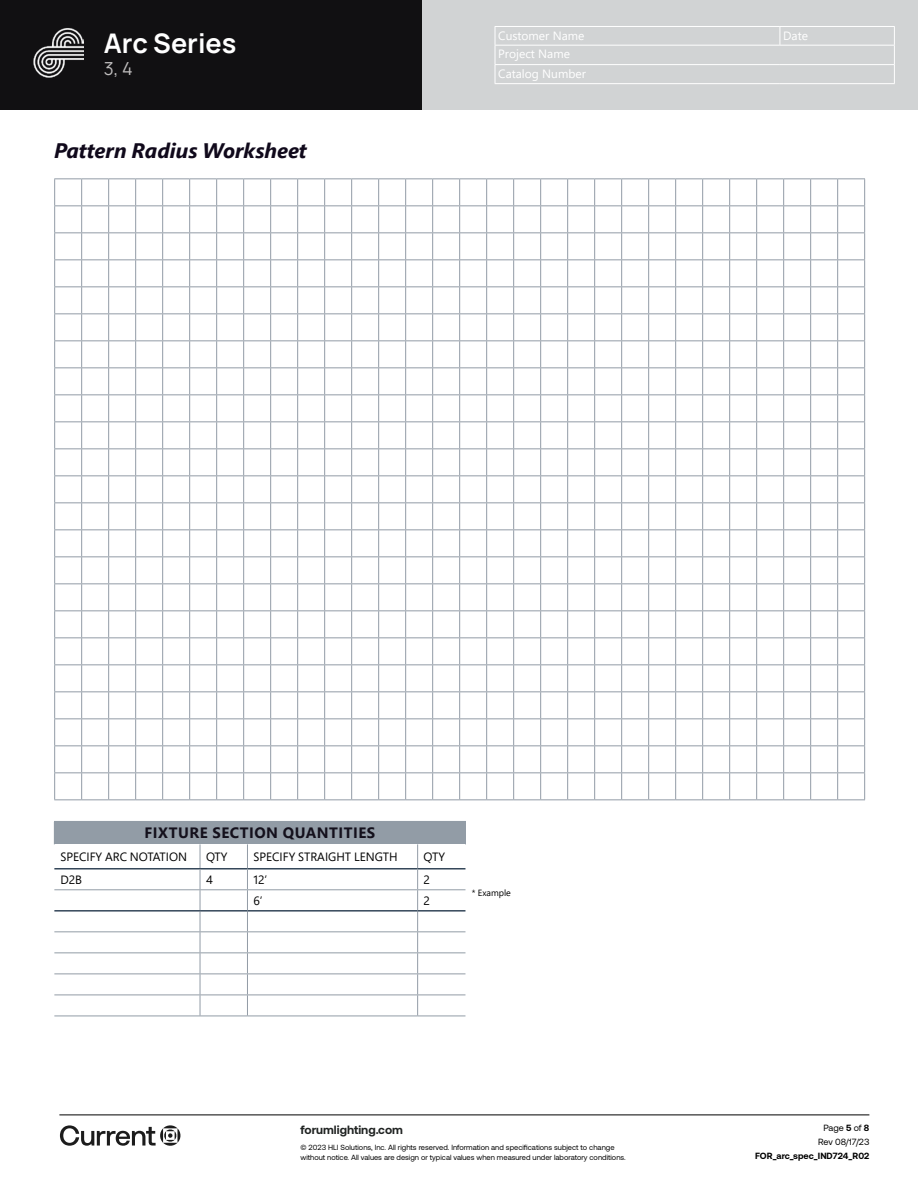
<style>
.page{position:relative;width:918px;height:1188px;background:#fff}
.page>*{position:absolute;margin:0;border:0;box-sizing:border-box;transform-origin:0 0}
.t1{font:200 27px "Manrope";color:#fff}
.t2{font:italic 700 21px "Segoe Pro";color:#10091b}
.t3{font:200 18px "Manrope";color:#bebcbc}
.t4{font:700 15px "Segoe UI";letter-spacing:.035em;color:#14101c}
.t5{font:12px "Segoe Pro";color:#000}
.t6{font:12px/19.5px "Segoe UI";color:#fff}
.t7{font:700 12px "Aeonik";color:#202322}
.t8{font:700 9px "Aeonik";color:#000}
.t9{font:9px/14.1px "Aeonik";color:#000;text-align:center}
.t10{font:9px "Segoe Pro";color:#000}
.t11{font:7.5px/9.8px "Aeonik";color:#000}
.s1{font-weight:700}
</style>
<div class="page">
<div style="left:0;top:0;width:918px;height:110px;background:#111012"></div>
<div style="left:422px;top:0;width:496px;height:110px;background:#d1d3d4"></div>
<hr style="left:495px;top:64px;width:285px;height:1px;background:#fff">
<hr style="left:780px;top:64px;width:115px;height:1px;background:#fff">
<hr style="left:495px;top:83px;width:285px;height:1px;background:#fff">
<hr style="left:780px;top:83px;width:115px;height:1px;background:#fff">
<hr style="left:495px;top:26px;width:285px;height:1px;background:#fff">
<svg style="left:495px;top:27px;width:1px;height:56px"></svg>
<hr style="left:780px;top:26px;width:115px;height:1px;background:#fff">
<svg style="left:780px;top:27px;width:1px;height:18px"></svg>
<svg style="left:894px;top:27px;width:1px;height:56px"></svg>
<hr style="left:495px;top:45px;width:285px;height:1px;background:#fff">
<hr style="left:780px;top:45px;width:115px;height:1px;background:#fff">
<img style="left:34px;top:28px;width:49px;height:49px">
<hr style="left:59px;top:1115px;width:810px;height:1px;background:#000">
<svg style="left:60px;top:1125px;width:120px;height:21px"></svg>
<div style="left:54px;top:821px;width:411px;height:23px;background:#929ca6"></div>
<hr style="left:418px;top:821px;width:48px;height:1px;background:#929ca6">
<svg style="left:465px;top:822px;width:1px;height:22px"></svg>
<hr style="left:54px;top:931px;width:146px;height:1px;background:#929ca6">
<hr style="left:200px;top:931px;width:47px;height:1px;background:#929ca6">
<hr style="left:247px;top:931px;width:171px;height:1px;background:#929ca6">
<hr style="left:418px;top:931px;width:47px;height:1px;background:#929ca6">
<hr style="left:54px;top:952px;width:146px;height:1px;background:#929ca6">
<hr style="left:200px;top:952px;width:47px;height:1px;background:#929ca6">
<hr style="left:247px;top:952px;width:171px;height:1px;background:#929ca6">
<hr style="left:418px;top:952px;width:47px;height:1px;background:#929ca6">
<hr style="left:54px;top:974px;width:146px;height:1px;background:#929ca6">
<hr style="left:200px;top:974px;width:47px;height:1px;background:#929ca6">
<hr style="left:247px;top:974px;width:171px;height:1px;background:#929ca6">
<hr style="left:418px;top:974px;width:47px;height:1px;background:#929ca6">
<hr style="left:54px;top:995px;width:146px;height:1px;background:#929ca6">
<hr style="left:200px;top:995px;width:47px;height:1px;background:#929ca6">
<hr style="left:247px;top:995px;width:171px;height:1px;background:#929ca6">
<hr style="left:418px;top:995px;width:47px;height:1px;background:#929ca6">
<hr style="left:54px;top:1016px;width:146px;height:1px;background:#929ca6">
<hr style="left:200px;top:1016px;width:47px;height:1px;background:#929ca6">
<hr style="left:247px;top:1016px;width:171px;height:1px;background:#929ca6">
<hr style="left:418px;top:1016px;width:47px;height:1px;background:#929ca6">
<hr style="left:54px;top:868px;width:146px;height:2px;background:#344659">
<hr style="left:200px;top:868px;width:47px;height:2px;background:#344659">
<hr style="left:247px;top:868px;width:171px;height:2px;background:#344659">
<hr style="left:418px;top:868px;width:47px;height:2px;background:#344659">
<hr style="left:54px;top:910px;width:146px;height:2px;background:#344659">
<hr style="left:200px;top:910px;width:47px;height:2px;background:#344659">
<hr style="left:247px;top:910px;width:171px;height:2px;background:#344659">
<hr style="left:418px;top:910px;width:47px;height:2px;background:#344659">
<hr style="left:54px;top:889px;width:146px;height:1px;background:#929ca6">
<hr style="left:200px;top:889px;width:47px;height:1px;background:#929ca6">
<svg style="left:200px;top:844px;width:1px;height:172px"></svg>
<hr style="left:247px;top:889px;width:171px;height:1px;background:#929ca6">
<svg style="left:247px;top:844px;width:1px;height:172px"></svg>
<hr style="left:418px;top:889px;width:47px;height:1px;background:#929ca6">
<svg style="left:417px;top:844px;width:1px;height:172px"></svg>
<svg style="left:54px;top:178px;width:811px;height:622px"></svg>
<h1 class="t1" style="left:104px;top:24px;width:134px">Arc Series</h1>
<h3 class="t3" style="left:104px;top:56px;width:30px">3, 4</h3>
<h2 class="t2" style="left:54px;top:135px;width:254px">Pattern Radius Worksheet</h2>
<h3 class="t6" style="left:498px;top:24px;width:88px">Customer Name</h3>
<h3 class="t6" style="left:783px;top:24px;width:26px">Date</h3>
<h3 class="t6" style="left:498px;top:43px;width:89px">Project Name<br>Catalog Number</h3>
<h3 class="t4" style="left:145px;top:819px;width:232px">FIXTURE SECTION QUANTITIES</h3>
<h3 class="t5" style="left:60px;top:849px;width:128px">SPECIFY ARC NOTATION</h3>
<h3 class="t5" style="left:206px;top:849px;width:23px">QTY</h3>
<h3 class="t5" style="left:253px;top:849px;width:146px">SPECIFY STRAIGHT LENGTH</h3>
<h3 class="t5" style="left:424px;top:849px;width:23px">QTY</h3>
<h3 class="t5" style="left:60px;top:871px;width:23px">D2B</h3>
<h3 class="t5" style="left:206px;top:871px;width:8px">4</h3>
<h3 class="t5" style="left:253px;top:871px;width:15px">12’</h3>
<h3 class="t5" style="left:424px;top:871px;width:8px">2</h3>
<h3 class="t5" style="left:253px;top:892px;width:11px">6’</h3>
<h3 class="t5" style="left:424px;top:892px;width:8px">2</h3>
<p class="t10" style="left:472px;top:887px;width:40px">* Example</p>
<h3 class="t7" style="left:300px;top:1123px;width:104px">forumlighting.com</h3>
<p class="t11" style="left:300px;top:1143px;width:327px">© 2023 HLI Solutions, Inc. All rights reserved. Information and specifications subject to change without notice. All values are design or typical values when measured under laboratory conditions.</p>
<p class="t9" style="left:818px;top:1121px;width:53px">Page <span class="s1">5</span> of <span class="s1">8<br></span>Rev 08/17/23</p>
<p class="t8" style="left:755px;top:1151px;width:116px">FOR_arc_spec_IND724_R02</p>
</div>
